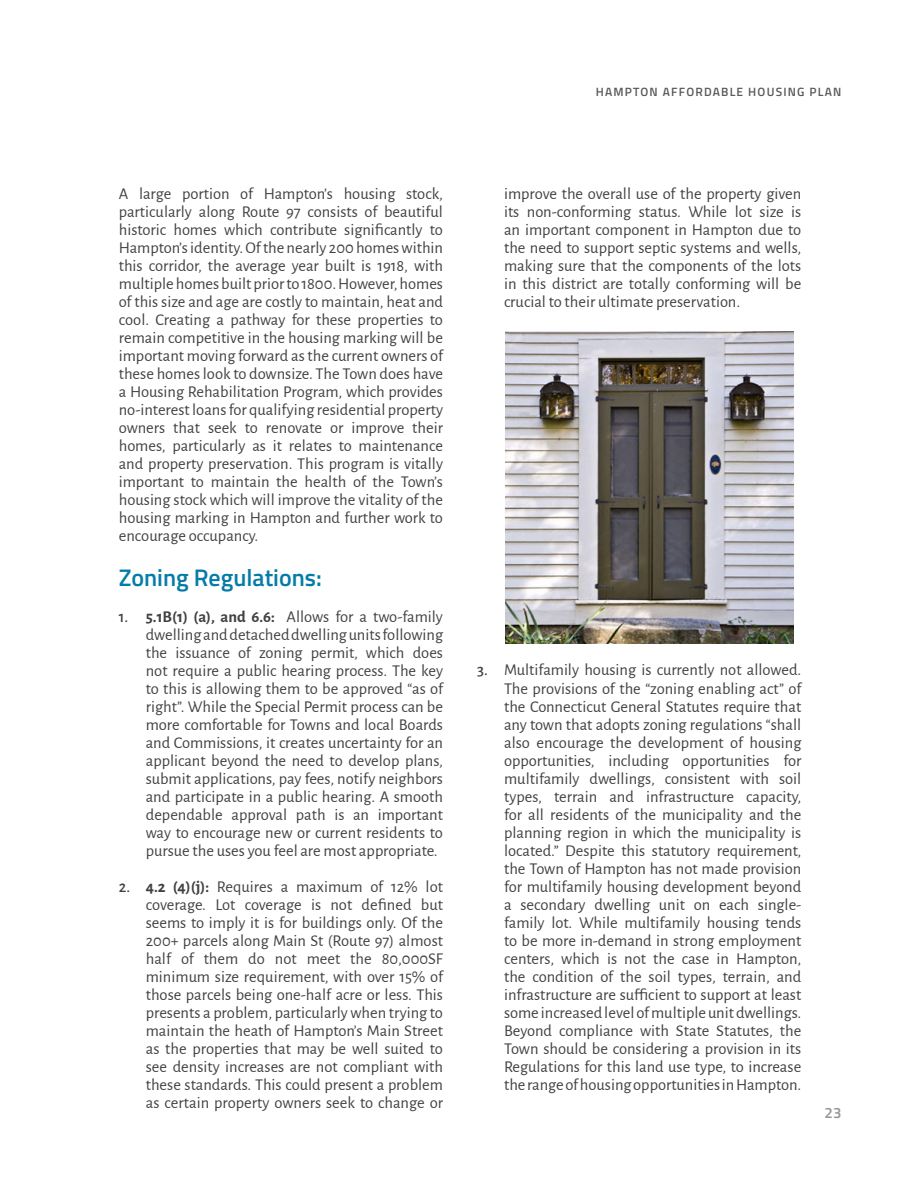
<style>
.page{position:relative;width:918px;height:1188px;background:#fff}
.page>*{position:absolute;margin:0;border:0;box-sizing:border-box;transform-origin:0 0}
.t1{font:600 24px "Titillium Web";color:#057ca7}
.t2{font:16.5px/18px "Alegreya Sans";color:#414042;text-align:justify}
.t3{font:600 15px "Titillium Web";color:#939598}
.t4{font:600 12px "Titillium Web";letter-spacing:.1em;color:#58595b}
.s1{font-weight:500}
.s2{font-weight:700}
</style>
<div class="page">
<img style="left:505px;top:331px;width:288px;height:313px">
<p class="t4" style="left:596px;top:83px;width:247px">HAMPTON AFFORDABLE HOUSING PLAN</p>
<p class="t2" style="left:119px;top:184px;width:326px">A large portion of Hampton’s housing stock, particularly along Route 97 consists of beautiful historic homes which contribute significantly to Hampton’s identity. Of the nearly 200 homes within this corridor, the average year built is 1918, with multiple homes built prior to 1800. However, homes of this size and age are costly to maintain, heat and cool. Creating a pathway for these properties to remain competitive in the housing marking will be important moving forward as the current owners of these homes look to downsize. The Town does have a Housing Rehabilitation Program, which provides no-interest loans for qualifying residential property owners that seek to renovate or improve their homes, particularly as it relates to maintenance and property preservation. This program is vitally important to maintain the health of the Town’s housing stock which will improve the vitality of the housing marking in Hampton and further work to encourage occupancy.</p>
<h1 class="t1" style="left:119px;top:560px;width:205px">Zoning Regulations:</h1>
<p class="t2" style="left:146px;top:607px;width:299px;text-indent:-27px"><span class="s1">1.</span> <span class="s2">5.1B(1) (a), and 6.6:</span> Allows for a two-family dwelling and detached dwelling units following the issuance of zoning permit, which does not require a public hearing process. The key to this is allowing them to be approved “as of right”. While the Special Permit process can be more comfortable for Towns and local Boards and Commissions, it creates uncertainty for an applicant beyond the need to develop plans, submit applications, pay fees, notify neighbors and participate in a public hearing. A smooth dependable approval path is an important way to encourage new or current residents to pursue the uses you feel are most appropriate.</p>
<p class="t2" style="left:146px;top:877px;width:299px;text-indent:-27px"><span class="s1">2.</span> <span class="s2">4.2 (4)(j):</span> Requires a maximum of 12% lot coverage. Lot coverage is not defined but seems to imply it is for buildings only. Of the 200+ parcels along Main St (Route 97) almost half of them do not meet the 80,000SF minimum size requirement, with over 15% of those parcels being one-half acre or less. This presents a problem, particularly when trying to maintain the heath of Hampton’s Main Street as the properties that may be well suited to see density increases are not compliant with these standards. This could present a problem as certain property owners seek to change or</p>
<p class="t2" style="left:504px;top:184px;width:299px">improve the overall use of the property given its non-conforming status. While lot size is an important component in Hampton due to the need to support septic systems and wells, making sure that the components of the lots in this district are totally conforming will be crucial to their ultimate preservation.</p>
<p class="t2" style="left:477px;top:659px;width:326px;line-height:19.5px;text-align:right"><span class="s1">3.</span> Multifamily housing is currently not allowed.<br>The provisions of the “zoning enabling act” of</p>
<p class="t2" style="left:504px;top:697px;width:299px">the Connecticut General Statutes require that any town that adopts zoning regulations “shall also encourage the development of housing opportunities, including opportunities for multifamily dwellings, consistent with soil types, terrain and infrastructure capacity, for all residents of the municipality and the planning region in which the municipality is located.” Despite this statutory requirement, the Town of Hampton has not made provision for multifamily housing development beyond a secondary dwelling unit on each single&shy;family lot. While multifamily housing tends to be more in-demand in strong employment centers, which is not the case in Hampton, the condition of the soil types, terrain, and infrastructure are sufficient to support at least some increased level of multiple unit dwellings.<br>Beyond compliance with State Statutes, the Town should be considering a provision in its Regulations for this land use type, to increase the range of housing opportunities in Hampton.</p>
<p class="t3" style="left:825px;top:1102px;width:18px">23</p>
</div>
